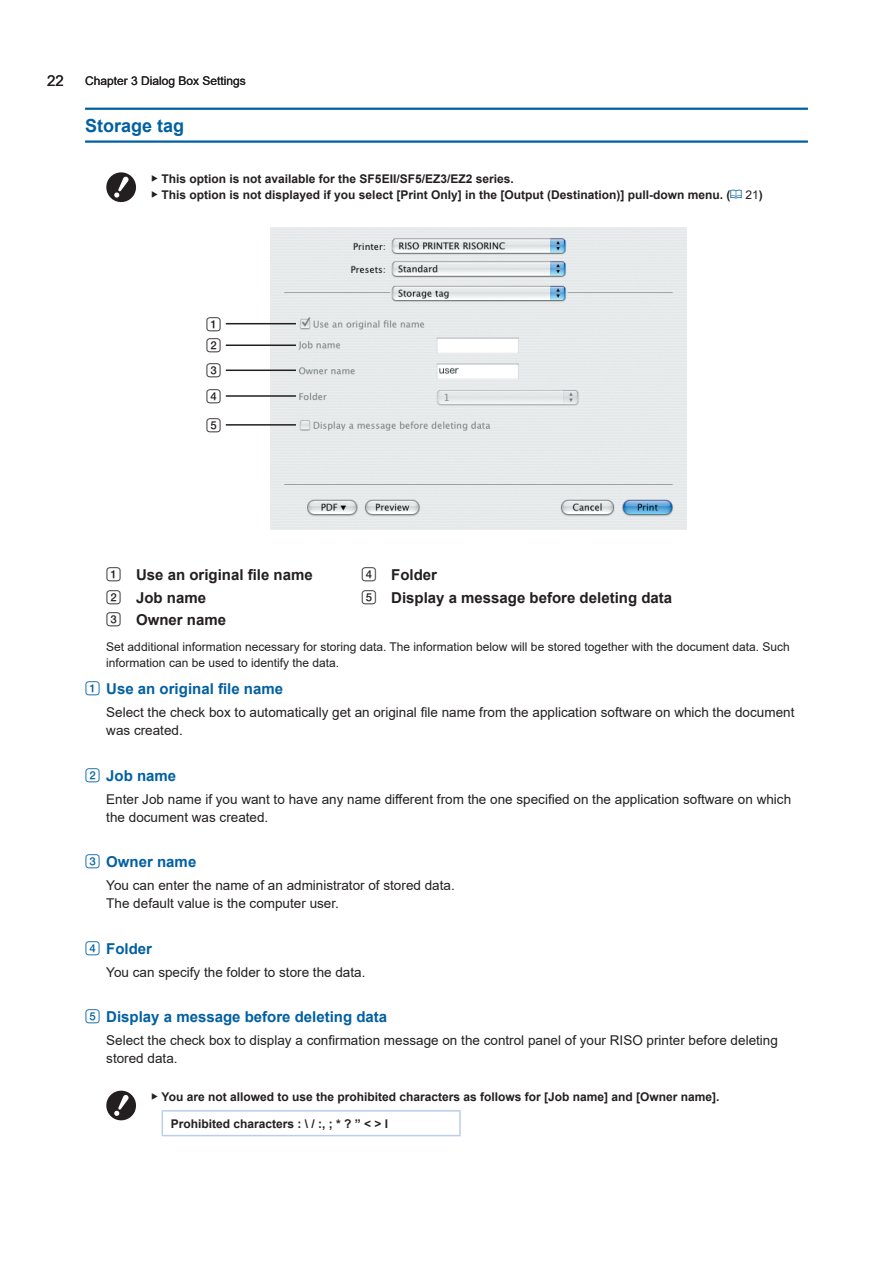
<style>
.page{position:relative;width:893px;height:1263px;background:#fff}
.page>*{position:absolute;margin:0;border:0;box-sizing:border-box;transform-origin:0 0}
.t1{font:700 18px "Arial";color:#0160a1}
.t2{font:700 15px/22.5px "Arial";color:#231f20}
.t3{font:700 15px "Arial";color:#0160a1}
.t4{font:15px/21.6px "SQNUMWR";color:#231f20}
.t5{font:15px "Arial";color:#231f20}
.t6{font:13.5px/18px "Arial";color:#231f20}
.t7{font:700 12px/16.5px "Arial";color:#231f20}
.t8{font:12px/16.5px "Arial";color:#231f20}
.s1{font-weight:700}
.s2{font-family:"SQNUMWR";font-weight:400}
</style>
<div class="page">
<hr style="left:85px;top:108px;width:723px;height:2px;background:#0160a1">
<hr style="left:85px;top:140px;width:723px;height:3px;background:#0160a1">
<svg style="left:106px;top:172px;width:30px;height:30px"></svg>
<img style="left:270px;top:228px;width:417px;height:301px">
<hr style="left:226px;top:323px;width:70px;height:1px;background:#231f20">
<hr style="left:226px;top:344px;width:70px;height:2px;background:#231f20">
<hr style="left:226px;top:369px;width:70px;height:2px;background:#231f20">
<hr style="left:226px;top:424px;width:70px;height:2px;background:#231f20">
<hr style="left:226px;top:395px;width:70px;height:2px;background:#231f20">
<svg style="left:106px;top:1091px;width:30px;height:29px"></svg>
<hr style="left:162px;top:1110px;width:299px;height:1px;background:#bacde9">
<svg style="left:162px;top:1111px;width:1px;height:24px"></svg>
<hr style="left:459px;top:1111px;width:2px;height:24px;background:#bacde9">
<hr style="left:162px;top:1135px;width:299px;height:1px;background:#bacde9">
<p class="t5" style="left:47px;top:71px;width:18px">22</p>
<p class="t8" style="left:85px;top:72px;width:162px">Chapter 3 Dialog Box Settings</p>
<h1 class="t1" style="left:85px;top:113px;width:101px">Storage tag</h1>
<p class="t7" style="left:162px;top:170px;width:570px">This option is not available for the SF5EII/SF5/EZ3/EZ2 series.<br>This option is not displayed if you select [Print Only] in the [Output (Destination)] pull-down menu. (</p>
<p class="t8" style="left:746px;top:187px;width:19px">21<span class="s1">)</span></p>
<p class="t4" style="left:206px;top:313px;width:16px">1<br>2</p>
<p class="t4" style="left:206px;top:360px;width:16px">3</p>
<p class="t4" style="left:206px;top:386px;width:16px">4</p>
<p class="t4" style="left:206px;top:414px;width:16px">5</p>
<p class="t2" style="left:106px;top:564px;width:208px"><span class="s2">1</span> Use an original file name<br><span class="s2">2</span> Job name<br><span class="s2">3</span> Owner name</p>
<p class="t2" style="left:361px;top:564px;width:312px"><span class="s2">4</span> Folder<br><span class="s2">5</span> Display a message before deleting data</p>
<p class="t8" style="left:106px;top:638px;width:685px">Set additional information necessary for storing data. The information below will be stored together with the document data. Such information can be used to identify the data.</p>
<p class="t3" style="left:85px;top:679px;width:199px"><span class="s2">1</span> Use an original file name</p>
<p class="t6" style="left:106px;top:703px;width:690px">Select the check box to automatically get an original file name from the application software on which the document was created.</p>
<p class="t3" style="left:85px;top:765px;width:93px"><span class="s2">2</span> Job name</p>
<p class="t6" style="left:106px;top:790px;width:686px">Enter Job name if you want to have any name different from the one specified on the application software on which the document was created.</p>
<p class="t3" style="left:85px;top:852px;width:113px"><span class="s2">3</span> Owner name</p>
<p class="t6" style="left:106px;top:876px;width:350px">You can enter the name of an administrator of stored data.<br>The default value is the computer user.</p>
<p class="t3" style="left:85px;top:938px;width:69px"><span class="s2">4</span> Folder</p>
<p class="t6" style="left:106px;top:963px;width:261px">You can specify the folder to store the data.</p>
<p class="t3" style="left:85px;top:1007px;width:304px"><span class="s2">5</span> Display a message before deleting data</p>
<p class="t6" style="left:106px;top:1031px;width:673px">Select the check box to display a confirmation message on the control panel of your RISO printer before deleting stored data.</p>
<p class="t7" style="left:162px;top:1088px;width:559px">You are not allowed to use the prohibited characters as follows for [Job name] and [Owner name].</p>
<p class="t7" style="left:171px;top:1115px;width:219px">Prohibited characters : \ / :, ; * ? ” &lt; &gt; l</p>
</div>
